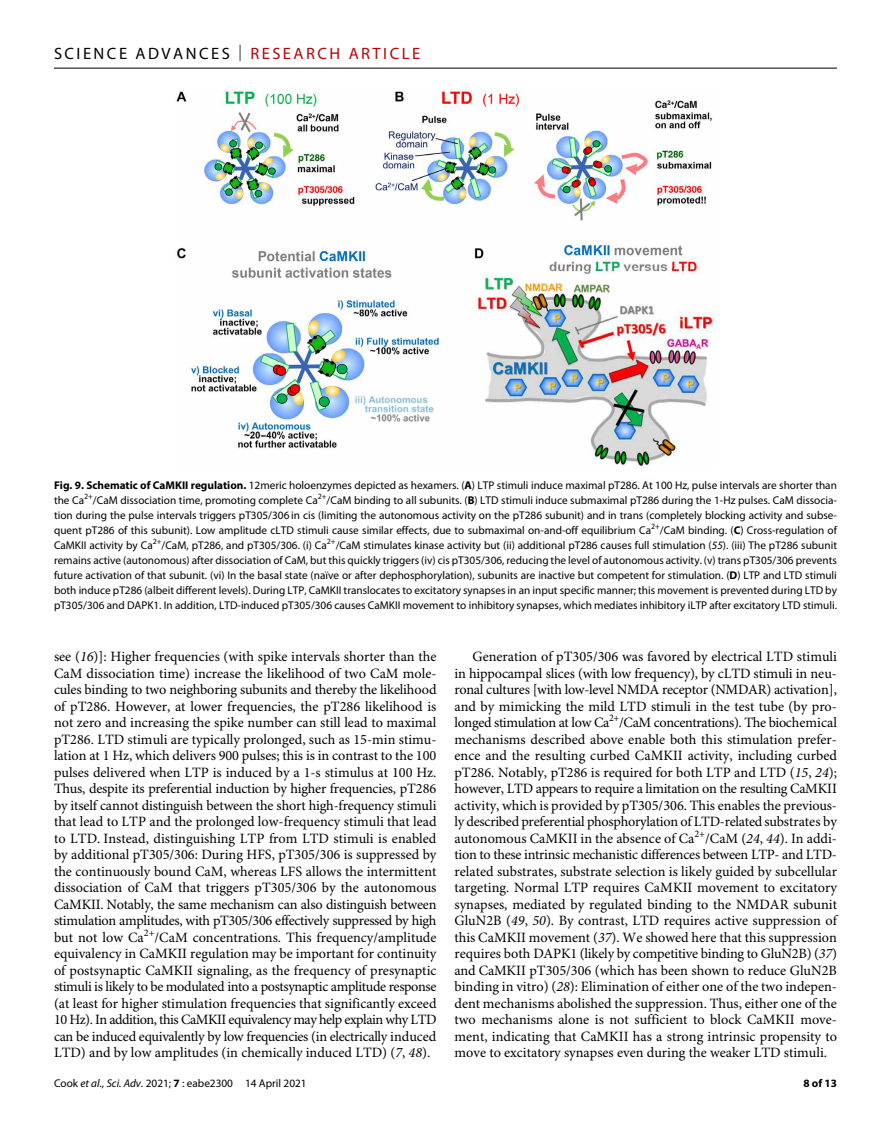
<style>
.page{position:relative;width:891px;height:1134px;background:#fff}
.page>*{position:absolute;margin:0;border:0;box-sizing:border-box;transform-origin:0 0}
.t1{font:16.5px "Myriad Pro";letter-spacing:.15em;color:#000}
.t2{font:14.25px/16.5px "Minion Pro";color:#000;text-align:justify}
.t3{font:11.25px/15px "Myriad Pro";color:#000;text-align:justify}
.t4{font:700 11.25px "Myriad Pro";color:#000}
.s1{font-weight:300}
.s2{color:#b10508}
.s3{font-weight:700}
.s4{font-style:italic}
</style>
<div class="page">
<hr style="left:54px;top:68px;width:783px;height:1px;background:#000">
<img style="left:176px;top:90px;width:540px;height:377px">
<p class="t1" style="left:54px;top:40px;width:368px">SCIENCE ADVANCES <span class="s1">|</span> <span class="s2">RESEARCH ARTICLE</span></p>
<p class="t3" style="left:54px;top:478px;width:785px"><span class="s3">Fig. 9. Schematic of CaMKII regulation.</span> 12meric holoenzymes depicted as hexamers. (<span class="s3">A</span>) LTP stimuli induce maximal pT286. At 100 Hz, pulse intervals are shorter than the Ca<sup>2+</sup>/CaM dissociation time, promoting complete Ca<sup>2+</sup>/CaM binding to all subunits. (<span class="s3">B</span>) LTD stimuli induce submaximal pT286 during the 1-Hz pulses. CaM dissocia&shy;tion during the pulse intervals triggers pT305/306 in cis (limiting the autonomous activity on the pT286 subunit) and in trans (completely blocking activity and subse&shy;quent pT286 of this subunit). Low amplitude cLTD stimuli cause similar effects, due to submaximal on-and-off equilibrium Ca<sup>2+</sup>/CaM binding. (<span class="s3">C</span>) Cross-regulation of CaMKII activity by Ca<sup>2+</sup>/CaM, pT286, and pT305/306. (i) Ca<sup>2+</sup>/CaM stimulates kinase activity but (ii) additional pT286 causes full stimulation (<span class="s4">55</span>). (iii) The pT286 subunit remains active (autonomous) after dissociation of CaM, but this quickly triggers (iv) cis pT305/306, reducing the level of autonomous activity. (v) trans pT305/306 prevents future activation of that subunit. (vi) In the basal state (naïve or after dephosphorylation), subunits are inactive but competent for stimulation. (<span class="s3">D</span>) LTP and LTD stimuli both induce pT286 (albeit different levels). During LTP, CaMKII translocates to excitatory synapses in an input specific manner; this movement is prevented during LTD by pT305/306 and DAPK1. In addition, LTD-induced pT305/306 causes CaMKII movement to inhibitory synapses, which mediates inhibitory iLTP after excitatory LTD stimuli.</p>
<p class="t2" style="left:54px;top:650px;width:384px">see (<span class="s4">16</span>)]: Higher frequencies (with spike intervals shorter than the CaM dissociation time) increase the likelihood of two CaM mole&shy;cules binding to two neighboring subunits and thereby the likelihood of pT286. However, at lower frequencies, the pT286 likelihood is not zero and increasing the spike number can still lead to maximal pT286. LTD stimuli are typically prolonged, such as 15-min stimu&shy;lation at 1 Hz, which delivers 900 pulses; this is in contrast to the 100 pulses delivered when LTP is induced by a 1-s stimulus at 100 Hz.<br>Thus, despite its preferential induction by higher frequencies, pT286 by itself cannot distinguish between the short high-frequency stimuli that lead to LTP and the prolonged low-frequency stimuli that lead to LTD. Instead, distinguishing LTP from LTD stimuli is enabled by additional pT305/306: During HFS, pT305/306 is suppressed by the continuously bound CaM, whereas LFS allows the intermittent dissociation of CaM that triggers pT305/306 by the autonomous CaMKII. Notably, the same mechanism can also distinguish between stimulation amplitudes, with pT305/306 effectively suppressed by high but not low Ca<sup>2+</sup>/CaM concentrations. This frequency/amplitude equivalency in CaMKII regulation may be important for continuity of postsynaptic CaMKII signaling, as the frequency of presynaptic stimuli is likely to be modulated into a postsynaptic amplitude response (at least for higher stimulation frequencies that significantly exceed 10 Hz). In addition, this CaMKII equivalency may help explain why LTD can be induced equivalently by low frequencies (in electrically induced LTD) and by low amplitudes (in chemically induced LTD) (<span class="s4">7</span>, <span class="s4">48</span>).</p>
<p class="t2" style="left:454px;top:650px;width:384px;text-indent:18px">Generation of pT305/306 was favored by electrical LTD stimuli in hippocampal slices (with low frequency), by cLTD stimuli in neu&shy;ronal cultures [with low-level NMDA receptor (NMDAR) activation], and by mimicking the mild LTD stimuli in the test tube (by pro&shy;longed stimulation at low Ca<sup>2+</sup>/CaM concentrations). The biochemical mechanisms described above enable both this stimulation prefer&shy;ence and the resulting curbed CaMKII activity, including curbed pT286. Notably, pT286 is required for both LTP and LTD (<span class="s4">15</span>, <span class="s4">24</span>); however, LTD appears to require a limitation on the resulting CaMKII activity, which is provided by pT305/306. This enables the previous&shy;ly described preferential phosphorylation of LTD-related substrates by autonomous CaMKII in the absence of Ca<sup>2+</sup>/CaM (<span class="s4">24</span>, <span class="s4">44</span>). In addi&shy;tion to these intrinsic mechanistic differences between LTP- and LTD&shy;related substrates, substrate selection is likely guided by subcellular targeting. Normal LTP requires CaMKII movement to excitatory synapses, mediated by regulated binding to the NMDAR subunit GluN2B (<span class="s4">49</span>, <span class="s4">50</span>). By contrast, LTD requires active suppression of this CaMKII movement (<span class="s4">37</span>). We showed here that this suppression requires both DAPK1 (likely by competitive binding to GluN2B) (<span class="s4">37</span>) and CaMKII pT305/306 (which has been shown to reduce GluN2B binding in vitro) (<span class="s4">28</span>): Elimination of either one of the two indepen&shy;dent mechanisms abolished the suppression. Thus, either one of the two mechanisms alone is not sufficient to block CaMKII move&shy;ment, indicating that CaMKII has a strong intrinsic propensity to move to excitatory synapses even during the weaker LTD stimuli.</p>
<p class="t3" style="left:54px;top:1076px;width:254px">Cook <span class="s4">et al</span>., <span class="s4">Sci. Adv.</span> 2021; <span class="s3">7</span> : eabe2300 14 April 2021</p>
<p class="t4" style="left:803px;top:1074px;width:35px">8 of 13</p>
</div>
